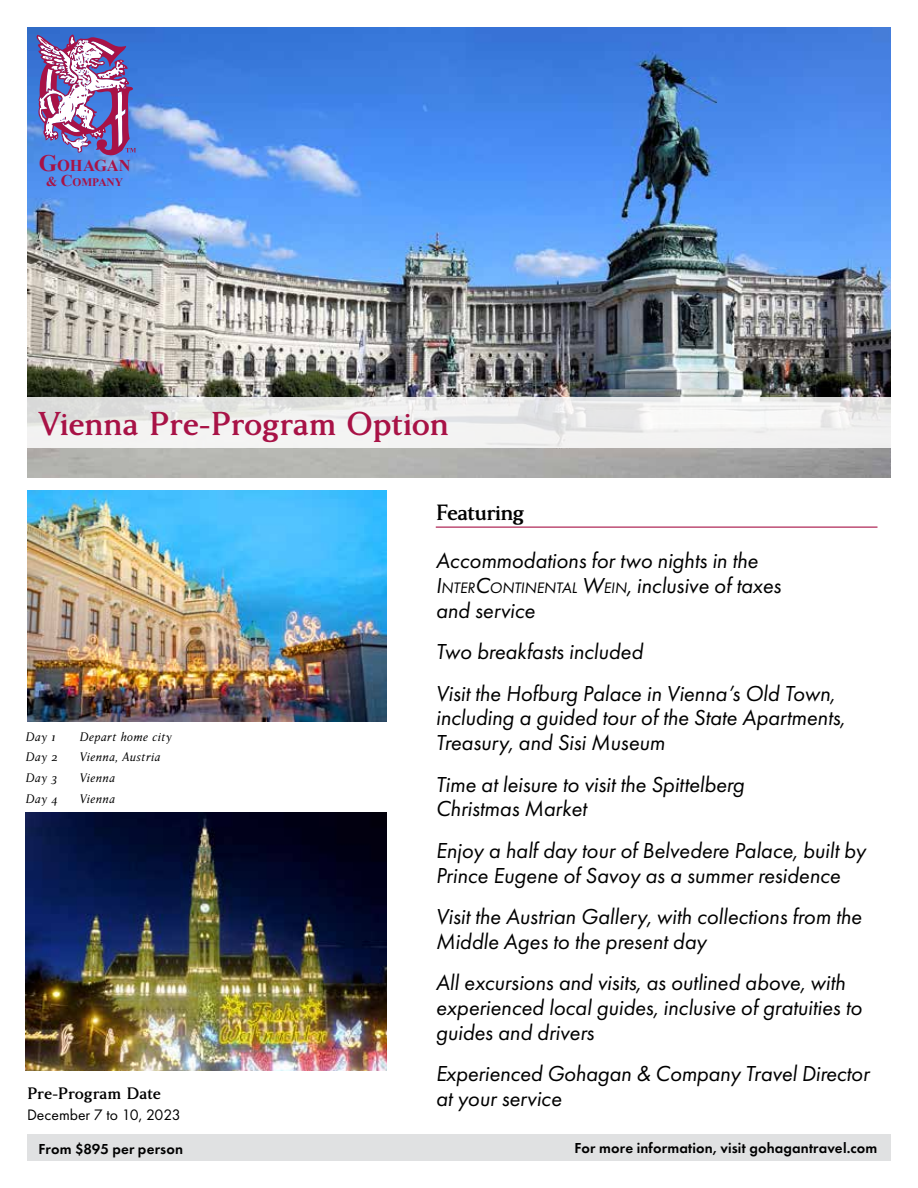
<style>
.page{position:relative;width:918px;height:1188px;background:#fff}
.page>*{position:absolute;margin:0;border:0;box-sizing:border-box;transform-origin:0 0}
.t1{font:700 36px "Anziano Pro";letter-spacing:-.015em;color:#a81246}
.t2{font:700 24px "Anziano Pro";letter-spacing:-.035em;color:#000}
.t3{font:italic 22.5px/24.8px "Futura PT";letter-spacing:-.005em;color:#000}
.t4{font:700 18px "Anziano Pro";letter-spacing:-.01em;color:#000}
.t5{font:700 16.5px "Times New Roman";color:#a81246}
.t6{font:italic 15.75px "Futura PT";letter-spacing:-.005em;color:#000}
.t7{font:15.75px "Futura PT";color:#000}
.t8{font:600 15px "Futura PT";letter-spacing:.01em;color:#000}
.t9{font:italic 13.5px "Anziano Pro";letter-spacing:.01em;color:#000}
.t10{font:700 11.55px "Times New Roman";color:#a81246}
.s1{font-size:23.55px}
.s2{font-size:13.65px}
.s3{font-size:16.35px}
.s4{font-size:22.5px}
</style>
<div class="page">
<img style="left:27px;top:27px;width:864px;height:450px">
<svg style="left:34px;top:35px;width:102px;height:121px"></svg>
<img style="left:27px;top:491px;width:360px;height:231px">
<img style="left:26px;top:812px;width:361px;height:259px">
<svg style="left:27px;top:398px;width:864px;height:50px;fill:#f3f2f2"></svg>
<div style="left:27px;top:1135px;width:864px;height:26px;background:#e0e1e2"></div>
<hr style="left:436px;top:527px;width:442px;height:1px;background:#a81246">
<p class="t5" style="left:39px;top:154px;width:94px"><span class="s1">G</span>OHAGAN</p>
<p class="t10" style="left:46px;top:174px;width:78px"><span class="s2">&amp;</span> <span class="s3">C</span>OMPANY</p>
<h1 class="t1" style="left:38px;top:401px;width:412px">Vienna Pre-Program Option</h1>
<p class="t9" style="left:26px;top:728px;width:31px">Day 1</p>
<p class="t9" style="left:80px;top:728px;width:94px">Depart home city</p>
<p class="t9" style="left:26px;top:749px;width:34px">Day 2</p>
<p class="t9" style="left:80px;top:749px;width:82px">Vienna, Austria</p>
<p class="t9" style="left:26px;top:769px;width:33px">Day 3</p>
<p class="t9" style="left:80px;top:769px;width:37px">Vienna</p>
<p class="t9" style="left:26px;top:790px;width:34px">Day 4</p>
<p class="t9" style="left:80px;top:790px;width:37px">Vienna</p>
<p class="t4" style="left:27px;top:1082px;width:135px">Pre-Program Date</p>
<p class="t7" style="left:27px;top:1106px;width:155px">December 7 to 10, 2023</p>
<p class="t8" style="left:39px;top:1139px;width:146px">From $895 per person</p>
<p class="t2" style="left:436px;top:497px;width:90px">Featuring</p>
<p class="t3" style="left:436px;top:548px;width:324px">Accommodations for two nights in the</p>
<p class="t6" style="left:436px;top:578px;width:347px"><span class="s4">I</span>NTER<span class="s4">C</span>ONTINENTAL <span class="s4">W</span>EIN<span class="s4">, inclusive of taxes</span></p>
<p class="t3" style="left:436px;top:589px;width:401px;line-height:41.5px">and service<br>Two breakfasts included<br>Visit the Hofburg Palace in Vienna’s Old Town,</p>
<p class="t3" style="left:436px;top:705px;width:411px">including a guided tour of the State Apartments,<br>Treasury, and Sisi Museum</p>
<p class="t3" style="left:436px;top:772px;width:310px">Time at leisure to visit the Spittelberg<br>Christmas Market</p>
<p class="t3" style="left:436px;top:838px;width:432px">Enjoy a half day tour of Belvedere Palace, built by<br>Prince Eugene of Savoy as a summer residence</p>
<p class="t3" style="left:436px;top:904px;width:427px">Visit the Austrian Gallery, with collections from the<br>Middle Ages to the present day</p>
<p class="t3" style="left:436px;top:970px;width:428px">All excursions and visits, as outlined above, with experienced local guides, inclusive of gratuities to guides and drivers</p>
<p class="t3" style="left:436px;top:1061px;width:435px">Experienced Gohagan &amp; Company Travel Director at your service</p>
<p class="t8" style="left:575px;top:1139px;width:304px">For more information, visit gohagantravel.com</p>
</div>
